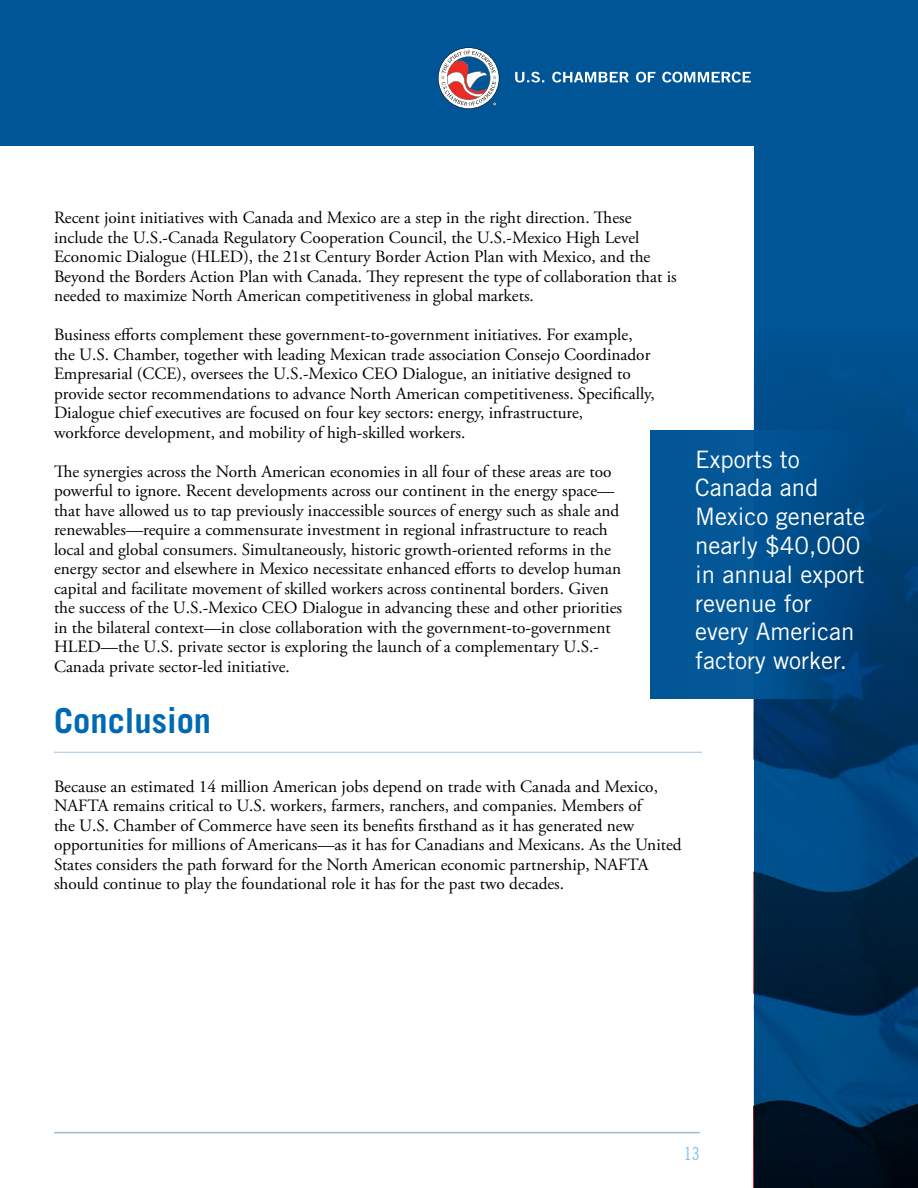
<style>
.page{position:relative;width:918px;height:1188px;background:#fff}
.page>*{position:absolute;margin:0;border:0;box-sizing:border-box;transform-origin:0 0}
.t1{font:700 34.5px "Trade Gothic LT Std";color:#0069b5}
.t2{font:24px/28.8px "Trade Gothic LT Std";color:#fff}
.t3{font:18px "Trade Gothic LT Std Cn 18";color:#85bff2}
.t4{font:17.25px/19.5px "Adobe Garamond Pro";color:#000}
</style>
<div class="page">
<div style="left:754px;top:135px;width:164px;height:1053px;background:#005596"></div>
<img style="left:754px;top:376px;width:164px;height:812px">
<div style="left:0;top:0;width:918px;height:146px;background:#005596"></div>
<hr style="left:54px;top:1132px;width:646px;height:1px;background:#005596">
<svg style="left:515px;top:72px;width:236px;height:11px"></svg>
<svg style="left:438px;top:48px;width:61px;height:61px"></svg>
<hr style="left:54px;top:751px;width:648px;height:2px;background:#5b92d9">
<div style="left:650px;top:430px;width:220px;height:268px;background:linear-gradient(to right,#035c9e,#004580)"></div>
<p class="t4" style="left:54px;top:209px;width:624px">Recent joint initiatives with Canada and Mexico are a step in the right direction. These include the U.S.-Canada Regulatory Cooperation Council, the U.S.-Mexico High Level Economic Dialogue (HLED), the 21st Century Border Action Plan with Mexico, and the Beyond the Borders Action Plan with Canada. They represent the type of collaboration that is needed to maximize North American competitiveness in global markets.</p>
<p class="t4" style="left:54px;top:326px;width:602px">Business efforts complement these government-to-government initiatives. For example, the U.S. Chamber, together with leading Mexican trade association Consejo Coordinador Empresarial (CCE), oversees the U.S.-Mexico CEO Dialogue, an initiative designed to provide sector recommendations to advance North American competitiveness. Specifically, Dialogue chief executives are focused on four key sectors: energy, infrastructure,<br>workforce development, and mobility of high-skilled workers.</p>
<p class="t4" style="left:54px;top:462px;width:570px">The synergies across the North American economies in all four of these areas are too powerful to ignore. Recent developments across our continent in the energy space— that have allowed us to tap previously inaccessible sources of energy such as shale and renewables—require a commensurate investment in regional infrastructure to reach local and global consumers. Simultaneously, historic growth-oriented reforms in the energy sector and elsewhere in Mexico necessitate enhanced efforts to develop human capital and facilitate movement of skilled workers across continental borders. Given the success of the U.S.-Mexico CEO Dialogue in advancing these and other priorities in the bilateral context—in close collaboration with the government-to-government HLED—the U.S. private sector is exploring the launch of a complementary U.S.- Canada private sector-led initiative.</p>
<h1 class="t1" style="left:54px;top:699px;width:159px">Conclusion</h1>
<h2 class="t2" style="left:695px;top:444px;width:171px">Exports to<br>Canada and<br>Mexico generate nearly $40,000 in annual export revenue for every American factory worker.</h2>
<p class="t4" style="left:54px;top:777px;width:629px">Because an estimated 14 million American jobs depend on trade with Canada and Mexico, NAFTA remains critical to U.S. workers, farmers, ranchers, and companies. Members of<br>the U.S. Chamber of Commerce have seen its benefits firsthand as it has generated new opportunities for millions of Americans—as it has for Canadians and Mexicans. As the United States considers the path forward for the North American economic partnership, NAFTA should continue to play the foundational role it has for the past two decades.</p>
<p class="t3" style="left:684px;top:1143px;width:17px">13</p>
</div>
